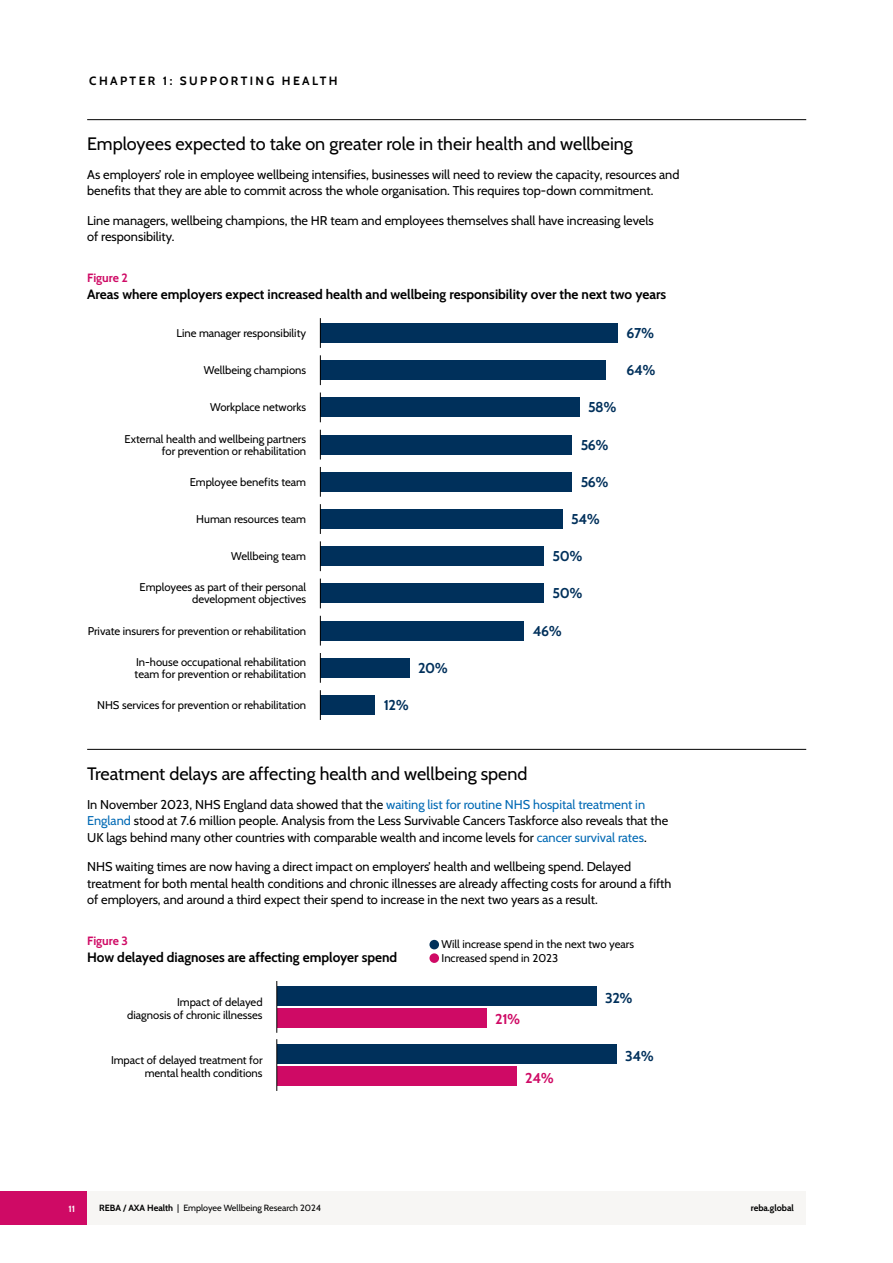
<style>
.page{position:relative;width:893px;height:1263px;background:#fff}
.page>*{position:absolute;margin:0;border:0;box-sizing:border-box;transform-origin:0 0}
.t1{font:18px "Cabin";color:#000}
.t2{font:700 14.25px "Cabin";letter-spacing:-.03em;color:#00305b}
.t3{font:700 14.25px "Cabin";color:#cf0a65}
.t4{font:700 13.5px "Cabin";color:#000}
.t5{font:12.75px/16.5px "Cabin";color:#000}
.t6{font:700 12px "Cabin";letter-spacing:.2em;color:#000}
.t7{font:700 12px "Cabin";color:#cf0a65}
.t8{font:11.25px/12px "Cabin";color:#000}
.t9{font:9px "Cabin";color:#000}
.t10{font:700 9px "Cabin";color:#000}
.t11{font:700 9px "Cabin";color:#fff}
.s1{color:#0069b4}
.s2{font-weight:700}
</style>
<div class="page">
<div style="left:0;top:1192px;width:87px;height:33px;background:#cf0a65"></div>
<div style="left:87px;top:1192px;width:719px;height:33px;background:#f7f6f4"></div>
<hr style="left:87px;top:119px;width:719px;height:1px;background:#000">
<hr style="left:87px;top:749px;width:719px;height:1px;background:#000">
<div style="left:320px;top:323px;width:298px;height:20px;background:#00305b"></div>
<hr style="left:320px;top:318px;width:1px;height:30px;background:#000">
<div style="left:320px;top:472px;width:252px;height:20px;background:#00305b"></div>
<hr style="left:320px;top:467px;width:1px;height:30px;background:#000">
<div style="left:320px;top:397px;width:259px;height:20px;background:#00305b"></div>
<hr style="left:320px;top:392px;width:1px;height:30px;background:#000">
<div style="left:320px;top:546px;width:224px;height:20px;background:#00305b"></div>
<hr style="left:320px;top:541px;width:1px;height:30px;background:#000">
<div style="left:320px;top:658px;width:90px;height:20px;background:#00305b"></div>
<hr style="left:320px;top:653px;width:1px;height:30px;background:#000">
<div style="left:320px;top:509px;width:243px;height:20px;background:#00305b"></div>
<hr style="left:320px;top:504px;width:1px;height:30px;background:#000">
<div style="left:320px;top:621px;width:204px;height:20px;background:#00305b"></div>
<svg style="left:320px;top:616px;width:1px;height:29px"></svg>
<div style="left:320px;top:360px;width:286px;height:20px;background:#00305b"></div>
<hr style="left:320px;top:355px;width:1px;height:30px;background:#000">
<div style="left:320px;top:435px;width:252px;height:20px;background:#00305b"></div>
<svg style="left:320px;top:430px;width:1px;height:29px"></svg>
<div style="left:320px;top:583px;width:224px;height:20px;background:#00305b"></div>
<svg style="left:320px;top:579px;width:1px;height:29px"></svg>
<div style="left:320px;top:695px;width:55px;height:20px;background:#00305b"></div>
<hr style="left:320px;top:690px;width:1px;height:30px;background:#000">
<div style="left:429px;top:940px;width:10px;height:9px;background:#00305b;border-radius:50%"></div>
<div style="left:429px;top:953px;width:10px;height:10px;background:#cf0a65;border-radius:50%"></div>
<div style="left:277px;top:1008px;width:210px;height:19px;background:#cf0a65"></div>
<div style="left:277px;top:987px;width:320px;height:19px;background:#00305b"></div>
<hr style="left:277px;top:981px;width:1px;height:52px;background:#000">
<div style="left:277px;top:1066px;width:240px;height:19px;background:#cf0a65"></div>
<div style="left:277px;top:1045px;width:340px;height:19px;background:#00305b"></div>
<hr style="left:277px;top:1039px;width:1px;height:52px;background:#000">
<p class="t6" style="left:89px;top:71px;width:250px">CHAPTER 1: SUPPORTING HEALTH</p>
<h1 class="t1" style="left:87px;top:129px;width:547px">Employees expected to take on greater role in their health and wellbeing</h1>
<p class="t5" style="left:87px;top:165px;width:594px">As employers’ role in employee wellbeing intensifies, businesses will need to review the capacity, resources and benefits that they are able to commit across the whole organisation. This requires top-down commitment.</p>
<p class="t5" style="left:87px;top:211px;width:568px">Line managers, wellbeing champions, the HR team and employees themselves shall have increasing levels of responsibility.</p>
<p class="t7" style="left:87px;top:269px;width:42px">Figure 2</p>
<p class="t4" style="left:87px;top:284px;width:581px">Areas where employers expect increased health and wellbeing responsibility over the next two years</p>
<p class="t8" style="left:176px;top:326px;width:131px">Line manager responsibility</p>
<p class="t2" style="left:627px;top:322px;width:29px">67%</p>
<p class="t8" style="left:204px;top:363px;width:104px">Wellbeing champions</p>
<p class="t2" style="left:627px;top:359px;width:31px">64%</p>
<p class="t8" style="left:210px;top:401px;width:98px">Workplace networks</p>
<p class="t2" style="left:588px;top:396px;width:30px">58%</p>
<p class="t8" style="left:125px;top:432px;width:183px;text-align:right">External health and wellbeing partners for prevention or rehabilitation</p>
<p class="t2" style="left:581px;top:433px;width:29px">56%</p>
<p class="t8" style="left:190px;top:475px;width:118px">Employee benefits team</p>
<p class="t2" style="left:581px;top:471px;width:29px">56%</p>
<p class="t8" style="left:196px;top:512px;width:111px">Human resources team</p>
<p class="t2" style="left:571px;top:508px;width:30px">54%</p>
<p class="t8" style="left:231px;top:549px;width:76px">Wellbeing team</p>
<p class="t2" style="left:553px;top:545px;width:31px">50%</p>
<p class="t8" style="left:140px;top:581px;width:168px;text-align:right">Employees as part of their personal development objectives</p>
<p class="t2" style="left:553px;top:582px;width:31px">50%</p>
<p class="t8" style="left:88px;top:624px;width:220px">Private insurers for prevention or rehabilitation</p>
<p class="t2" style="left:533px;top:619px;width:31px">46%</p>
<p class="t8" style="left:135px;top:655px;width:173px">In-house occupational rehabilitation team for prevention or rehabilitation</p>
<p class="t8" style="left:97px;top:698px;width:211px">NHS services for prevention or rehabilitation</p>
<p class="t2" style="left:384px;top:694px;width:27px">12%</p>
<p class="t2" style="left:418px;top:657px;width:31px">20%</p>
<h1 class="t1" style="left:87px;top:759px;width:442px">Treatment delays are affecting health and wellbeing spend</h1>
<p class="t5" style="left:87px;top:795px;width:582px">In November 2023, NHS England data showed that the <span class="s1">waiting list for routine NHS hospital treatment in<br>England</span> stood at 7.6 million people. Analysis from the Less Survivable Cancers Taskforce also reveals that the<br>UK lags behind many other countries with comparable wealth and income levels for <span class="s1">cancer survival rates</span>.</p>
<p class="t5" style="left:87px;top:858px;width:586px">NHS waiting times are now having a direct impact on employers’ health and wellbeing spend. Delayed treatment for both mental health conditions and chronic illnesses are already affecting costs for around a fifth of employers, and around a third expect their spend to increase in the next two years as a result.</p>
<p class="t7" style="left:87px;top:932px;width:42px">Figure 3</p>
<p class="t4" style="left:87px;top:946px;width:312px">How delayed diagnoses are affecting employer spend</p>
<p class="t8" style="left:442px;top:937px;width:194px;line-height:13.5px">Will increase spend in the next two years<br>Increased spend in 2023</p>
<p class="t8" style="left:177px;top:995px;width:87px">Impact of delayed</p>
<p class="t2" style="left:605px;top:987px;width:29px">32%</p>
<p class="t8" style="left:127px;top:1008px;width:137px">diagnosis of chronic illnesses</p>
<p class="t3" style="left:495px;top:1008px;width:27px">21%</p>
<p class="t8" style="left:111px;top:1053px;width:153px">Impact of delayed treatment for</p>
<p class="t2" style="left:625px;top:1045px;width:30px">34%</p>
<p class="t8" style="left:145px;top:1066px;width:119px">mental health conditions</p>
<p class="t3" style="left:525px;top:1066px;width:30px">24%</p>
<p class="t11" style="left:69px;top:1202px;width:8px">11</p>
<p class="t9" style="left:99px;top:1201px;width:223px"><span class="s2">REBA / AXA Health</span> | Employee Wellbeing Research 2024</p>
<p class="t10" style="left:751px;top:1201px;width:45px">reba.global</p>
</div>
